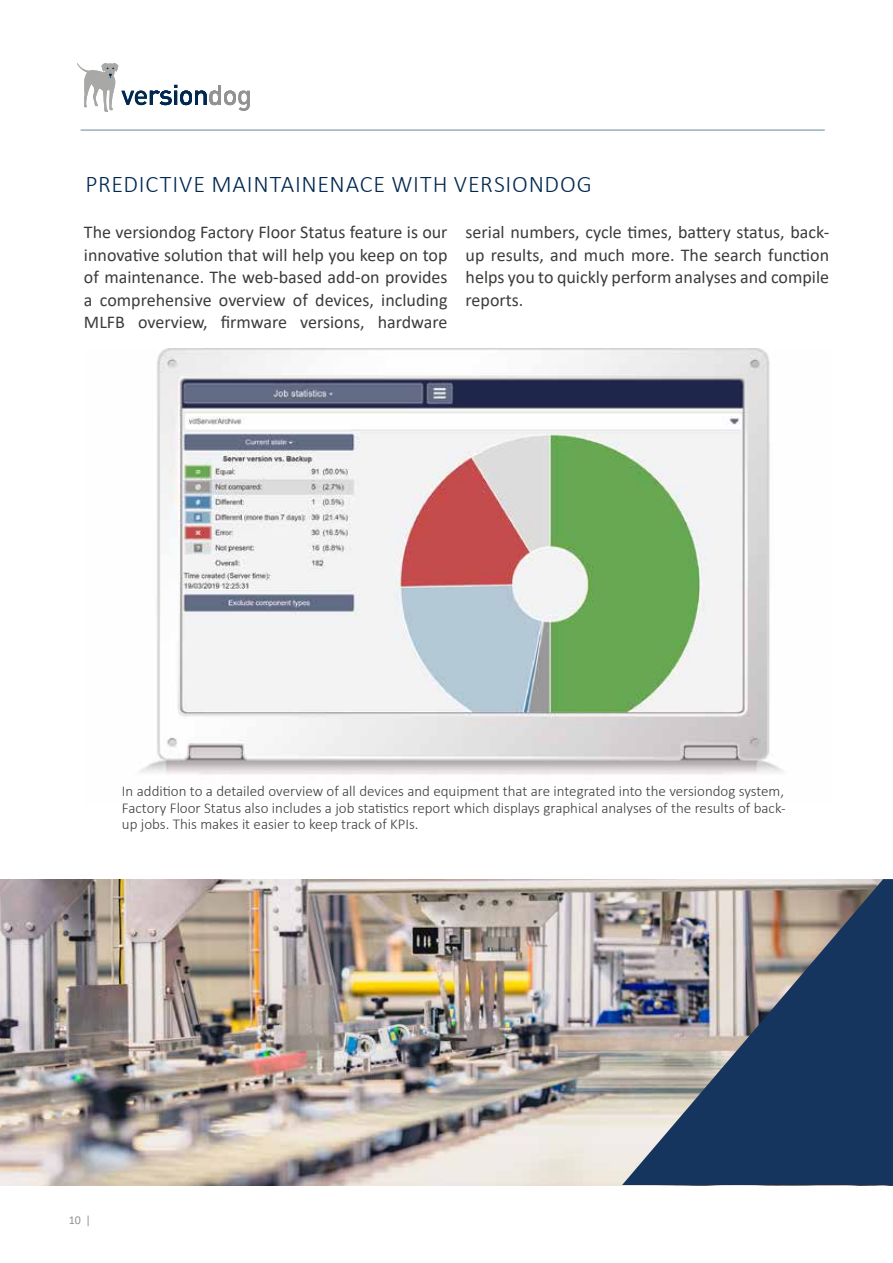
<style>
.page{position:relative;width:893px;height:1263px;background:#fff}
.page>*{position:absolute;margin:0;border:0;box-sizing:border-box;transform-origin:0 0}
.t1{font:300 24px "Calibri";letter-spacing:.03em;color:#002851}
.t2{font:18px/22.5px "Calibri";color:#3c3c3b;text-align:justify}
.t3{font:300 15px/16.5px "Calibri";color:#3c3c3b;text-align:justify}
.t4{font:12px "Calibri";color:#929292}
</style>
<div class="page">
<svg style="left:77px;top:63px;width:173px;height:49px"></svg>
<hr style="left:81px;top:130px;width:744px;height:1px;background:#6b8799">
<img style="left:0;top:879px;width:622px;height:306px">
<img style="left:622px;top:879px;width:271px;height:306px">
<img style="left:140px;top:349px;width:643px;height:426px">
<h1 class="t1" style="left:86px;top:169px;width:508px">PREDICTIVE MAINTAINENACE WITH VERSIONDOG</h1>
<p class="t2" style="left:84px;top:221px;width:365px">The versiondog Factory Floor Status feature is our innovative solution that will help you keep on top of maintenance. The web-based add-on provides a comprehensive overview of devices, including MLFB overview, firmware versions, hardware</p>
<p class="t2" style="left:466px;top:221px;width:365px">serial numbers, cycle times, battery status, back&shy;up results, and much more. The search function helps you to quickly perform analyses and compile reports.</p>
<p class="t3" style="left:122px;top:783px;width:665px">In addition to a detailed overview of all devices and equipment that are integrated into the versiondog system, Factory Floor Status also includes a job statistics report which displays graphical analyses of the results of back&shy;up jobs. This makes it easier to keep track of KPIs.</p>
<p class="t4" style="left:69px;top:1212px;width:23px">10 |</p>
</div>
